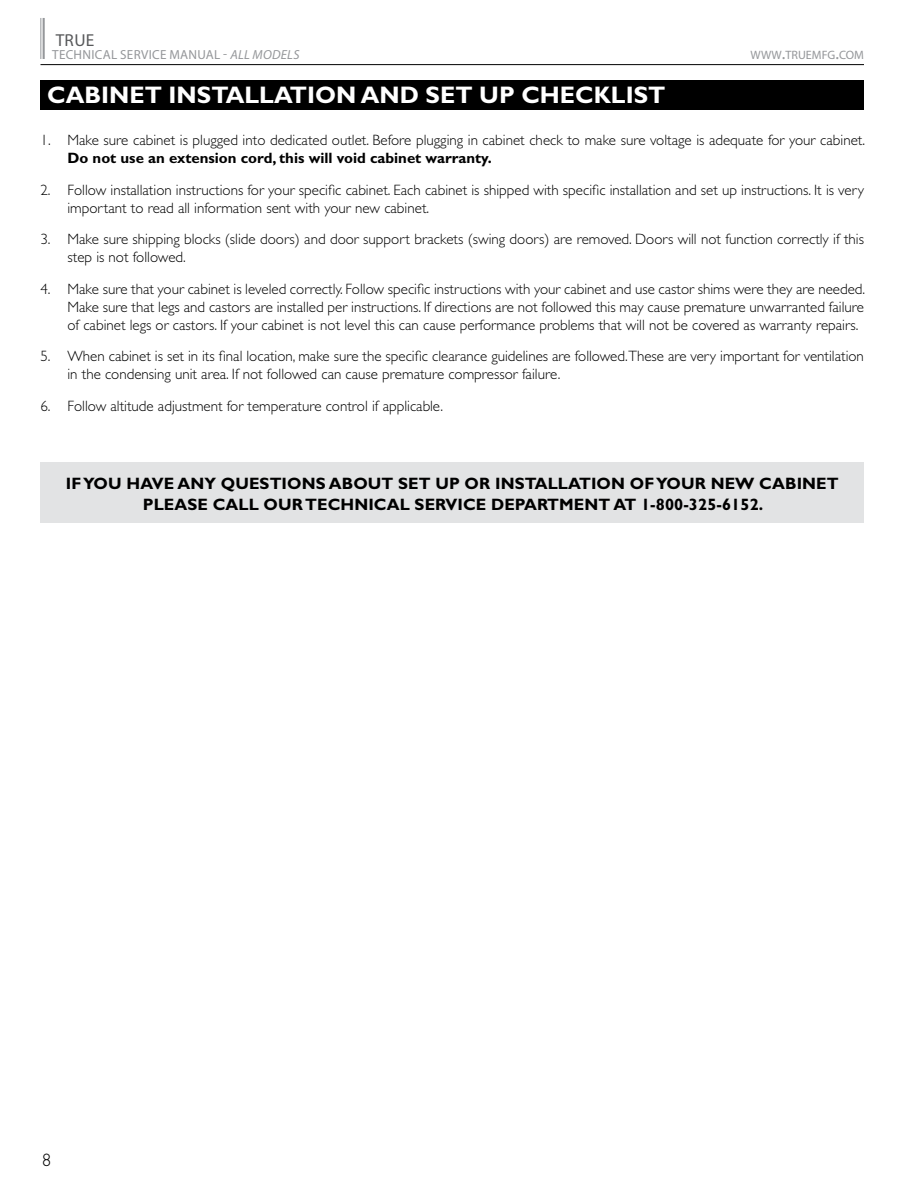
<style>
.page{position:relative;width:918px;height:1188px;background:#fff}
.page>*{position:absolute;margin:0;border:0;box-sizing:border-box;transform-origin:0 0}
.t1{font:700 24px "Gill Sans Std";color:#fff}
.t2{font:300 18px "Gill Sans Std";color:#000}
.t3{font:17.4px "Myriad Pro";color:#58595b}
.t4{font:700 16.5px/21px "Gill Sans Std";letter-spacing:.005em;color:#000;text-align:center}
.t5{font:300 15px/18px "Gill Sans Std";color:#000}
.t6{font:700 15px "Gill Sans Std";color:#000}
.t7{font:13.2px "Myriad Pro";letter-spacing:.02em;color:#95979a}
.t8{font:12.15px "Myriad Pro";color:#95979a}
.s1{font-style:italic}
.s2{font-size:17.4px}
</style>
<div class="page">
<hr style="left:43px;top:18px;width:2px;height:41px;background:#95979a">
<hr style="left:40px;top:18px;width:1px;height:41px;background:#95979a">
<hr style="left:40px;top:64px;width:824px;height:1px;background:#000">
<div style="left:41px;top:462px;width:823px;height:61px;background:#e2e3e4"></div>
<div style="left:40px;top:80px;width:824px;height:30px;background:#000"></div>
<p class="t3" style="left:56px;top:30px;width:40px">TRUE</p>
<p class="t7" style="left:52px;top:46px;width:249px">TECHNICAL SERVICE MANUAL - <span class="s1">ALL MODELS</span></p>
<p class="t8" style="left:751px;top:47px;width:115px">WWW<span class="s2">.</span>TRUEMFG<span class="s2">.</span>COM</p>
<h1 class="t1" style="left:47px;top:81px;width:620px">CABINET INSTALLATION AND SET UP CHECKLIST</h1>
<p class="t5" style="left:40px;top:131px;width:826px">1. Make sure cabinet is plugged into dedicated outlet. Before plugging in cabinet check to make sure voltage is adequate for your cabinet.</p>
<p class="t6" style="left:67px;top:149px;width:426px">Do not use an extension cord, this will void cabinet warranty.</p>
<p class="t5" style="left:67px;top:181px;width:798px;text-indent:-27px">2. Follow installation instructions for your specific cabinet. Each cabinet is shipped with specific installation and set up instructions. It is very important to read all information sent with your new cabinet.</p>
<p class="t5" style="left:67px;top:230px;width:798px;text-indent:-27px">3. Make sure shipping blocks (slide doors) and door support brackets (swing doors) are removed. Doors will not function correctly if this step is not followed.</p>
<p class="t5" style="left:67px;top:280px;width:799px;text-align:justify;text-indent:-27px">4. Make sure that your cabinet is leveled correctly. Follow specific instructions with your cabinet and use castor shims were they are needed.<br>Make sure that legs and castors are installed per instructions. If directions are not followed this may cause premature unwarranted failure of cabinet legs or castors. If your cabinet is not level this can cause performance problems that will not be covered as warranty repairs.</p>
<p class="t5" style="left:67px;top:347px;width:798px;text-indent:-27px">5. When cabinet is set in its final location, make sure the specific clearance guidelines are followed.These are very important for ventilation in the condensing unit area. If not followed can cause premature compressor failure.</p>
<p class="t5" style="left:40px;top:397px;width:404px">6. Follow altitude adjustment for temperature control if applicable.</p>
<p class="t4" style="left:66px;top:473px;width:774px">IF YOU HAVE ANY QUESTIONS ABOUT SET UP OR INSTALLATION OF YOUR NEW CABINET<br>PLEASE CALL OUR TECHNICAL SERVICE DEPARTMENT AT 1-800-325-6152.</p>
<p class="t2" style="left:42px;top:1150px;width:10px">8</p>
</div>
